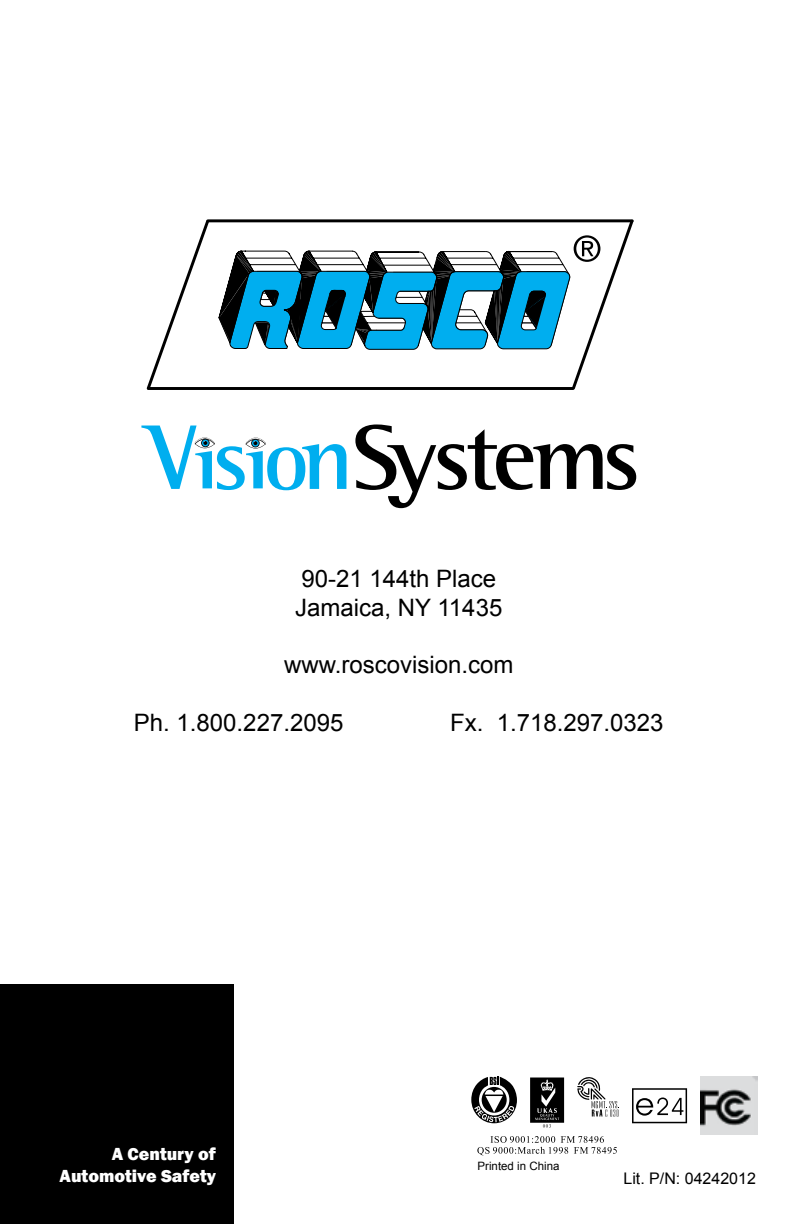
<style>
.page{position:relative;width:792px;height:1224px;background:#fff}
.page>*{position:absolute;margin:0;border:0;box-sizing:border-box;transform-origin:0 0}
.t1{font:24px/28.8px "Arial";color:#000}
.t2{font:800 18px/22px "Franklin Gothic";color:#fff;text-align:right}
.t3{font:16px "Arial";color:#000}
.t4{font:11.6px "Arial";color:#000}
</style>
<div class="page">
<div style="left:0;top:984px;width:234px;height:240px;background:#000"></div>
<svg style="left:355px;top:424px;width:281px;height:84px"></svg>
<svg style="left:141px;top:426px;width:205px;height:64px"></svg>
<svg style="left:212px;top:219px;width:422px;height:171px"></svg>
<svg style="left:146px;top:219px;width:66px;height:171px"></svg>
<hr style="left:208px;top:219px;width:424px;height:3px;background:#000">
<svg style="left:218px;top:235px;width:382px;height:118px"></svg>
<svg style="left:477px;top:1136px;width:140px;height:20px"></svg>
<svg style="left:471px;top:1077px;width:46px;height:46px"></svg>
<svg style="left:577px;top:1077px;width:42px;height:40px"></svg>
<svg style="left:530px;top:1078px;width:34px;height:50px;background:#383838"></svg>
<svg style="left:632px;top:1088px;width:55px;height:35px"></svg>
<img style="left:700px;top:1077px;width:57px;height:57px">
<p class="t1" style="left:295px;top:564px;width:209px">90-21 144th Place<br>Jamaica, NY 11435</p>
<p class="t1" style="left:284px;top:651px;width:231px">www.roscovision.com</p>
<p class="t1" style="left:134px;top:708px;width:211px">Ph. 1.800.227.2095</p>
<p class="t1" style="left:450px;top:708px;width:215px">Fx. 1.718.297.0323</p>
<p class="t2" style="left:60px;top:1143px;width:158px">A Century of<br>Automotive Safety</p>
<p class="t4" style="left:478px;top:1158px;width:83px">Printed in China</p>
<p class="t3" style="left:623px;top:1168px;width:134px">Lit. P/N: 04242012</p>
</div>
